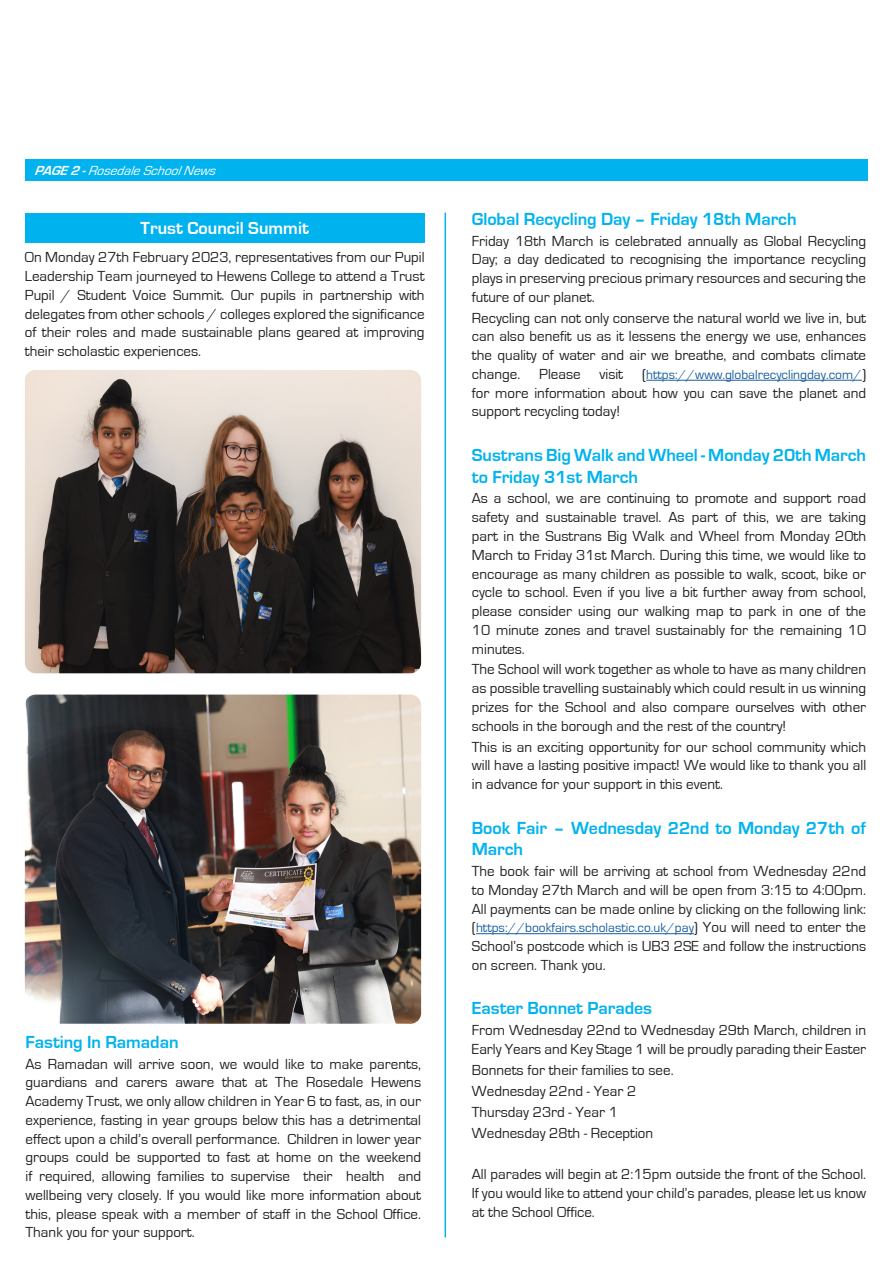
<style>
.page{position:relative;width:893px;height:1263px;background:#fff}
.page>*{position:absolute;margin:0;border:0;box-sizing:border-box;transform-origin:0 0}
.t1{font:700 18px/21.6px "Eurostile";letter-spacing:-.005em;color:#00b3ee}
.t2{font:700 18px "Eurostile";color:#fff}
.t3{font:15px/18.8px "Eurostile";color:#231f20;text-align:justify}
.t4{font:13.5px "Eurostile";color:#175d9e}
.t5{font:italic 13.5px "Eurostile";color:#fff}
.s1{font-weight:700}
.s2{font-size:15px;color:#231f20}
</style>
<div class="page">
<hr style="left:445px;top:213px;width:1px;height:1024px;background:#00b3ee">
<div style="left:25px;top:159px;width:842px;height:22px;background:#00b3ee"></div>
<img style="left:25px;top:370px;width:396px;height:303px">
<div style="left:25px;top:213px;width:400px;height:29px;background:#00b3ee"></div>
<img style="left:25px;top:694px;width:396px;height:330px">
<hr style="left:646px;top:380px;width:216px;height:1px;background:#175d9e">
<hr style="left:476px;top:933px;width:218px;height:1px;background:#175d9e">
<p class="t5" style="left:34px;top:163px;width:188px"><span class="s1">PAGE2 -</span>RosedaleSchoolNews</p>
<p class="t2" style="left:141px;top:218px;width:170px">Trust Council Summit</p>
<p class="t3" style="left:25px;top:248px;width:401px">On Monday 27th February 2023, representatives from our Pupil Leadership Team journeyed to Hewens College to attend a Trust Pupil / Student Voice Summit. Our pupils in partnership with delegates from other schools / colleges explored the significance of their roles and made sustainable plans geared at improving their scholastic experiences.</p>
<p class="t1" style="left:26px;top:1031px;width:155px">Fasting In Ramadan</p>
<p class="t3" style="left:26px;top:1055px;width:397px">As Ramadan will arrive soon, we would like to make parents, guardians and carers aware that at The Rosedale Hewens Academy Trust, we only allow children in Year 6 to fast, as, in our experience, fasting in year groups below this has a detrimental effect upon a child’s overall performance. Children in lower year groups could be supported to fast at home on the weekend if required, allowing families to supervise their health and wellbeing very closely. If you would like more information about this, please speak with a member of staff in the School Office.<br>Thank you for your support.</p>
<p class="t1" style="left:472px;top:208px;width:326px">Global Recycling Day – Friday 18th March</p>
<p class="t3" style="left:472px;top:231px;width:396px">Friday 18th March is celebrated annually as Global Recycling Day; a day dedicated to recognising the importance recycling plays in preserving precious primary resources and securing the future of our planet.</p>
<p class="t3" style="left:472px;top:309px;width:396px">Recycling can not only conserve the natural world we live in, but can also benefit us as it lessens the energy we use, enhances the quality of water and air we breathe, and combats climate change.</p>
<p class="t3" style="left:539px;top:365px;width:43px">Please</p>
<p class="t3" style="left:599px;top:365px;width:25px">visit</p>
<p class="t4" style="left:642px;top:367px;width:226px"><span class="s2">(</span>https://www.globalrecyclingday.com/<span class="s2">)</span></p>
<p class="t3" style="left:472px;top:384px;width:396px">for more information about how you can save the planet and support recycling today!</p>
<p class="t1" style="left:472px;top:445px;width:396px">Sustrans Big Walk and Wheel - Monday 20th March to Friday 31st March</p>
<p class="t3" style="left:472px;top:489px;width:396px">As a school, we are continuing to promote and support road safety and sustainable travel. As part of this, we are taking part in the Sustrans Big Walk and Wheel from Monday 20th March to Friday 31st March. During this time, we would like to encourage as many children as possible to walk, scoot, bike or cycle to school. Even if you live a bit further away from school, please consider using our walking map to park in one of the 10 minute zones and travel sustainably for the remaining 10 minutes.</p>
<p class="t3" style="left:472px;top:660px;width:396px">The School will work together as whole to have as many children as possible travelling sustainably which could result in us winning prizes for the School and also compare ourselves with other schools in the borough and the rest of the country!</p>
<p class="t3" style="left:472px;top:737px;width:396px">This is an exciting opportunity for our school community which will have a lasting positive impact! We would like to thank you all in advance for your support in this event.</p>
<p class="t1" style="left:472px;top:817px;width:396px">Book Fair – Wednesday 22nd to Monday 27th of<br>March</p>
<p class="t3" style="left:472px;top:862px;width:396px">The book fair will be arriving at school from Wednesday 22nd to Monday 27th March and will be open from 3:15 to 4:00pm.<br>All payments can be made online by clicking on the following link:</p>
<p class="t4" style="left:472px;top:921px;width:396px"><span class="s2">(</span>https://bookfairs.scholastic.co.uk/pay<span class="s2">) You will need to enter the</span></p>
<p class="t3" style="left:472px;top:937px;width:396px">School’s postcode which is UB3 2SE and follow the instructions on screen. Thank you.</p>
<p class="t1" style="left:472px;top:998px;width:182px">Easter Bonnet Parades</p>
<p class="t3" style="left:472px;top:1021px;width:396px">From Wednesday 22nd to Wednesday 29th March, children in<br>Early Years and Key Stage 1 will be proudly parading their Easter</p>
<p class="t3" style="left:472px;top:1060px;width:203px;line-height:20.9px;text-align:left">Bonnets for their families to see.<br>Wednesday 22nd - Year 2<br>Thursday 23rd - Year 1<br>Wednesday 28th - Reception</p>
<p class="t3" style="left:472px;top:1165px;width:396px">All parades will begin at 2:15pm outside the front of the School.<br>If you would like to attend your child’s parades, please let us know at the School Office.</p>
</div>
